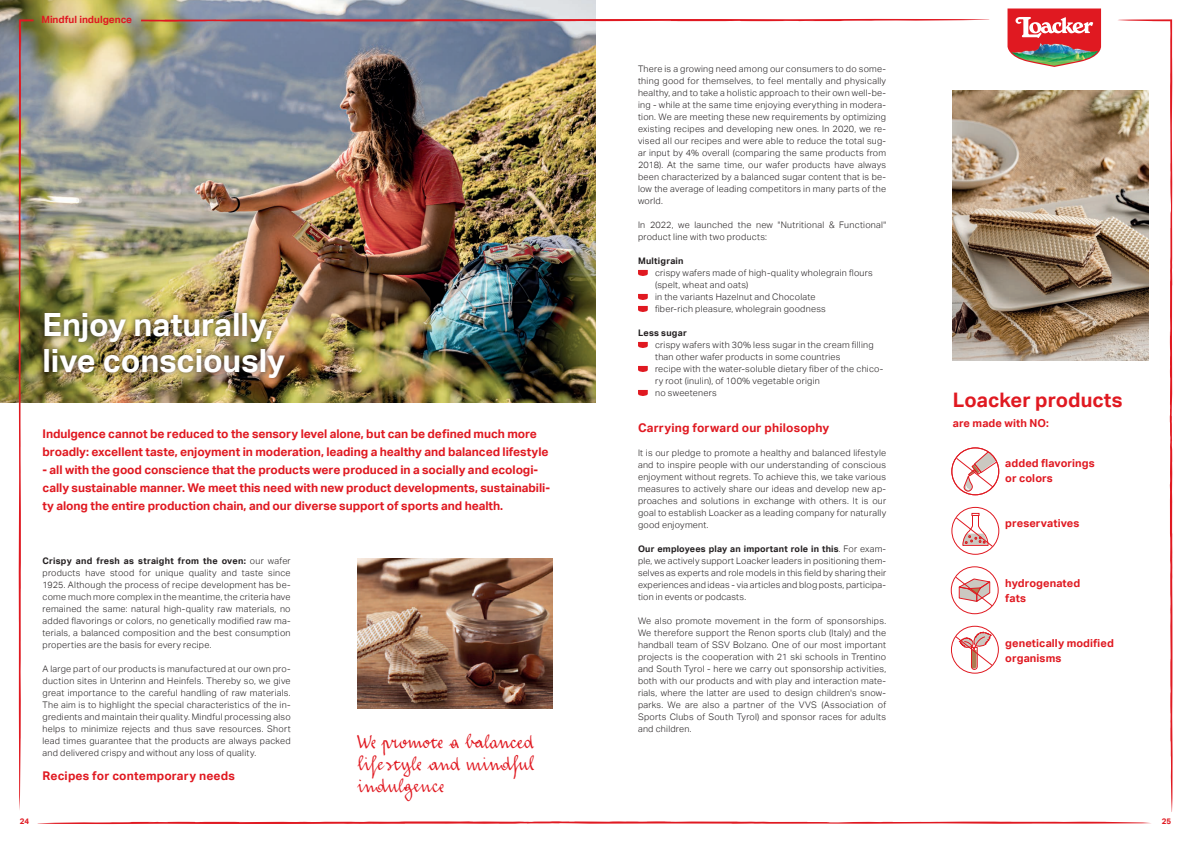
<style>
.page{position:relative;width:1191px;height:842px;background:#fff}
.page>*{position:absolute;margin:0;border:0;box-sizing:border-box;transform-origin:0 0}
.t1{font:700 32px/36px "Aktiv Grotesk";letter-spacing:-.005em;color:#fff}
.t2{font:23px/22px "Loacker";letter-spacing:.055em;color:#e01921;text-align:justify}
.t3{font:700 20px "Aktiv Grotesk";color:#e01921}
.t4{font:700 12px/18px "Aktiv Grotesk";letter-spacing:-.005em;color:#e01921}
.t5{font:700 12px "Aktiv Grotesk";letter-spacing:.015em;color:#e01921}
.t6{font:700 11px/15px "Aktiv Grotesk";letter-spacing:.01em;color:#e01921}
.t7{font:700 10px "Aktiv Grotesk";color:#e01921}
.t8{font:300 9px/12px "Aktiv Grotesk";letter-spacing:.03em;color:#231f20;text-align:justify}
.t9{font:700 9px "Aktiv Grotesk";letter-spacing:.03em;color:#231f20}
.t10{font:700 8px "Aktiv Grotesk";color:#e01921}
.s1{font-weight:700}
</style>
<div class="page">
<img style="left:1062px;top:90px;width:50px;height:270px">
<img style="left:0;top:0;width:595px;height:402px">
<svg style="left:1007px;top:9px;width:94px;height:57px;background:#d15555"></svg>
<svg style="left:1112px;top:19px;width:60px;height:793px"></svg>
<svg style="left:1062px;top:821px;width:89px;height:3px"></svg>
<img style="left:18px;top:19px;width:1044px;height:806px">
<p class="t7" style="left:41px;top:13px;width:92px">Mindful indulgence</p>
<h1 class="t1" style="left:43px;top:307px;width:244px">Enjoy naturally, live consciously</h1>
<h3 class="t4" style="left:43px;top:425px;width:507px">Indulgence cannot be reduced to the sensory level alone, but can be defined much more broadly: excellent taste, enjoyment in moderation, leading a healthy and balanced lifestyle</h3>
<p class="t4" style="left:43px;top:461px;width:509px">- all with the good conscience that the products were produced in a socially and ecologi&shy;cally sustainable manner. We meet this need with new product developments, sustainabili&shy;ty along the entire production chain, and our diverse support of sports and health.</p>
<p class="t8" style="left:43px;top:555px;width:250px"><span class="s1">Crispy and fresh as straight from the oven:</span> our wafer products have stood for unique quality and taste since 1925. Although the process of recipe development has be&shy;come much more complex in the meantime, the criteria have remained the same: natural high-quality raw materials, no added flavorings or colors, no genetically modified raw ma&shy;terials, a balanced composition and the best consumption properties are the basis for every recipe.</p>
<p class="t8" style="left:43px;top:663px;width:250px">A large part of our products is manufactured at our own pro&shy;duction sites in Unterinn and Heinfels. Thereby so, we give great importance to the careful handling of raw materials.<br>The aim is to highlight the special characteristics of the in&shy;gredients and maintain their quality. Mindful processing also helps to minimize rejects and thus save resources. Short lead times guarantee that the products are always packed and delivered crispy and without any loss of quality.</p>
<h3 class="t5" style="left:43px;top:769px;width:194px">Recipes for contemporary needs</h3>
<h2 class="t2" style="left:357px;top:732px;width:180px">We promote a balanced lifestyle and mindful indulgence</h2>
<p class="t8" style="left:638px;top:63px;width:250px">There is a growing need among our consumers to do some&shy;thing good for themselves, to feel mentally and physically healthy, and to take a holistic approach to their own well-be&shy;ing - while at the same time enjoying everything in modera&shy;tion. We are meeting these new requirements by optimizing existing recipes and developing new ones. In 2020, we re&shy;vised all our recipes and were able to reduce the total sug&shy;ar input by 4% overall (comparing the same products from 2018). At the same time, our wafer products have always been characterized by a balanced sugar content that is be&shy;low the average of leading competitors in many parts of the world.</p>
<p class="t8" style="left:638px;top:219px;width:250px">In 2022, we launched the new "Nutritional &amp; Functional" product line with two products:</p>
<p class="t9" style="left:638px;top:256px;width:47px">Multigrain</p>
<p class="t8" style="left:655px;top:267px;width:219px;text-align:left">crispy wafers made of high-quality wholegrain flours (spelt, wheat and oats)<br>in the variants Hazelnut and Chocolate<br>fiber-rich pleasure, wholegrain goodness</p>
<p class="t9" style="left:638px;top:328px;width:50px">Less sugar</p>
<p class="t8" style="left:655px;top:339px;width:230px;text-align:left">crispy wafers with 30% less sugar in the cream filling than other wafer products in some countries<br>recipe with the water-soluble dietary fiber of the chico&shy;ry root (inulin), of 100% vegetable origin<br>no sweeteners</p>
<h3 class="t5" style="left:638px;top:421px;width:193px">Carrying forward our philosophy</h3>
<p class="t8" style="left:638px;top:447px;width:250px">It is our pledge to promote a healthy and balanced lifestyle and to inspire people with our understanding of conscious enjoyment without regrets. To achieve this, we take various measures to actively share our ideas and develop new ap&shy;proaches and solutions in exchange with others. It is our goal to establish Loacker as a leading company for naturally good enjoyment.</p>
<p class="t8" style="left:638px;top:543px;width:250px"><span class="s1">Our employees play an important role in this</span>. For exam&shy;ple, we actively support Loacker leaders in positioning them&shy;selves as experts and role models in this field by sharing their experiences and ideas - via articles and blog posts, participa&shy;tion in events or podcasts.</p>
<p class="t8" style="left:638px;top:615px;width:250px">We also promote movement in the form of sponsorships.<br>We therefore support the Renon sports club (Italy) and the handball team of SSV Bolzano. One of our most important projects is the cooperation with 21 ski schools in Trentino and South Tyrol - here we carry out sponsorship activities, both with our products and with play and interaction mate&shy;rials, where the latter are used to design children's snow&shy;parks. We are also a partner of the VVS (Association of Sports Clubs of South Tyrol) and sponsor races for adults and children.</p>
<h3 class="t3" style="left:952px;top:389px;width:171px">Loacker products</h3>
<p class="t6" style="left:952px;top:416px;width:98px">are made with NO:</p>
<p class="t6" style="left:1005px;top:456px;width:91px">added flavorings or colors</p>
<p class="t6" style="left:1005px;top:516px;width:76px">preservatives</p>
<p class="t6" style="left:1005px;top:576px;width:76px">hydrogenated fats</p>
<p class="t6" style="left:1005px;top:636px;width:110px">genetically modified organisms</p>
<p class="t10" style="left:20px;top:817px;width:11px">24</p>
<p class="t10" style="left:1161px;top:817px;width:11px">25</p>
</div>
